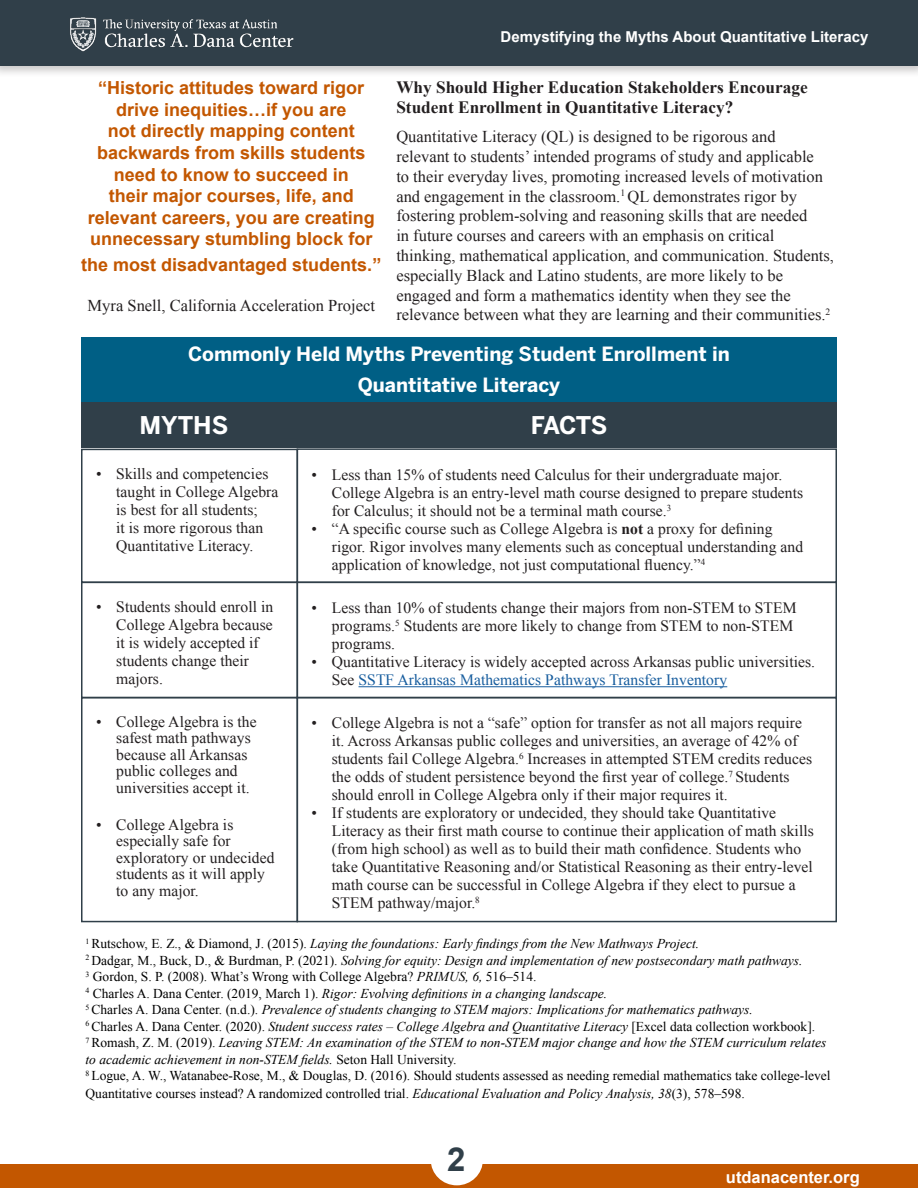
<style>
.page{position:relative;width:918px;height:1188px;background:#fff}
.page>*{position:absolute;margin:0;border:0;box-sizing:border-box;transform-origin:0 0}
.t1{font:700 33px "Arial";color:#303f49}
.t2{font:700 24.3px "Benton Sans";letter-spacing:-.015em;color:#fff}
.t3{font:700 19.5px "Benton Sans";color:#fff}
.t4{font:700 18px/21.6px "Arial";color:#c35700;text-align:center}
.t5{font:700 17.25px/20.7px "Times New Roman";color:#231f20}
.t6{font:16.5px/19.8px "Times New Roman";color:#231f20}
.t7{font:700 16.5px "Arial";color:#fff}
.t8{font:15.75px/18px "Times New Roman";color:#231f20}
.t9{font:700 15px "Arial";color:#fff}
.t10{font:italic 13.5px/16.5px "Times New Roman";color:#000}
.t11{font:13.5px/18px "Times New Roman";color:#000}
.s1{font-weight:700}
.s2{color:#175d9e}
.s3{font-style:normal}
.s4{font-style:italic}
</style>
<div class="page">
<div style="left:0;top:0;width:918px;height:79px;background:#231f20;opacity:.25"></div>
<div style="left:0;top:0;width:918px;height:66px;background:#303f49"></div>
<div style="left:0;top:1164px;width:918px;height:24px;background:#c35700"></div>
<div style="left:431px;top:1134px;width:52px;height:51px;background:#fff;border-radius:50%"></div>
<div style="left:81px;top:337px;width:756px;height:66px;background:#005f85"></div>
<div style="left:81px;top:403px;width:292px;height:45px;background:#303f49"></div>
<div style="left:298px;top:403px;width:539px;height:45px;background:#303f49"></div>
<div style="left:81px;top:449px;width:217px;height:134px;border:2px solid #303f49"></div>
<div style="left:81px;top:582px;width:217px;height:116px;border:2px solid #303f49"></div>
<div style="left:81px;top:697px;width:217px;height:225px;border:2px solid #303f49"></div>
<div style="left:297px;top:448px;width:540px;height:135px;border:2px solid #303f49"></div>
<hr style="left:359px;top:686px;width:368px;height:1px;background:#175d9e">
<div style="left:297px;top:582px;width:540px;height:116px;border:2px solid #303f49"></div>
<div style="left:297px;top:697px;width:540px;height:225px;border:2px solid #303f49"></div>
<img style="left:70px;top:17px;width:224px;height:35px">
<p class="t9" style="left:501px;top:27px;width:369px">Demystifying the Myths About Quantitative Literacy</p>
<p class="t5" style="left:396px;top:76px;width:413px">Why Should Higher Education Stakeholders Encourage<br>Student Enrollment in Quantitative Literacy?</p>
<p class="t6" style="left:396px;top:127px;width:439px">Quantitative Literacy (QL) is designed to be rigorous and<br>relevant to students’ intended programs of study and applicable<br>to their everyday lives, promoting increased levels of motivation and engagement in the classroom.<sup>1</sup> QL demonstrates rigor by fostering problem-solving and reasoning skills that are needed<br>in future courses and careers with an emphasis on critical thinking, mathematical application, and communication. Students, especially Black and Latino students, are more likely to be engaged and form a mathematics identity when they see the relevance between what they are learning and their communities.<sup>2</sup></p>
<p class="t3" style="left:188px;top:343px;width:543px">Commonly Held Myths Preventing Student Enrollment in</p>
<p class="t3" style="left:358px;top:373px;width:204px">Quantitative Literacy</p>
<p class="t2" style="left:139px;top:411px;width:90px">MYTHS</p>
<p class="t2" style="left:531px;top:411px;width:78px">FACTS</p>
<p class="t8" style="left:116px;top:465px;width:164px;text-indent:-20px">• Skills and competencies taught in College Algebra is best for all students;<br>it is more rigorous than<br>Quantitative Literacy.</p>
<p class="t4" style="left:88px;top:78px;width:289px">“Historic attitudes toward rigor drive inequities…if you are<br>not directly mapping content backwards from skills students need to know to succeed in<br>their major courses, life, and relevant careers, you are creating unnecessary stumbling block for</p>
<p class="t4" style="left:81px;top:254px;width:302px">the most disadvantaged students.”</p>
<p class="t6" style="left:88px;top:295px;width:289px">Myra Snell, California Acceleration Project</p>
<p class="t8" style="left:332px;top:465px;width:473px;text-indent:-20px">• Less than 15% of students need Calculus for their undergraduate major.<br>College Algebra is an entry-level math course designed to prepare students for Calculus; it should not be a terminal math course.<sup>3</sup></p>
<p class="t8" style="left:332px;top:519px;width:473px;text-indent:-20px">• “A specific course such as College Algebra is <span class="s1">not</span> a proxy for defining rigor. Rigor involves many elements such as conceptual understanding and application of knowledge, not just computational fluency.”<sup>4</sup></p>
<p class="t8" style="left:332px;top:599px;width:467px;text-indent:-20px">• Less than 10% of students change their majors from non-STEM to STEM programs.<sup>5</sup> Students are more likely to change from STEM to non-STEM programs.</p>
<p class="t8" style="left:332px;top:653px;width:485px;text-indent:-20px">• Quantitative Literacy is widely accepted across Arkansas public universities.<br>See <span class="s2">SSTF Arkansas Mathematics Pathways Transfer Inventory</span></p>
<p class="t8" style="left:332px;top:714px;width:482px;text-indent:-20px">• College Algebra is not a “safe” option for transfer as not all majors require it. Across Arkansas public colleges and universities, an average of 42% of students fail College Algebra.<sup>6</sup> Increases in attempted STEM credits reduces the odds of student persistence beyond the first year of college.<sup>7</sup> Students should enroll in College Algebra only if their major requires it.</p>
<p class="t8" style="left:332px;top:804px;width:484px;text-indent:-20px">• If students are exploratory or undecided, they should take Quantitative Literacy as their first math course to continue their application of math skills (from high school) as well as to build their math confidence. Students who take Quantitative Reasoning and/or Statistical Reasoning as their entry-level math course can be successful in College Algebra if they elect to pursue a STEM pathway/major.<sup>8</sup></p>
<p class="t10" style="left:86px;top:935px;width:615px"><sup>1</sup> <span class="s3">Rutschow, E. Z., &amp; Diamond, J. (2015).</span> Laying the foundations: Early findings from the New Mathways Project.</p>
<p class="t10" style="left:86px;top:952px;width:719px"><sup>2</sup> <span class="s3">Dadgar, M., Buck, D., &amp; Burdman, P. (2021).</span> Solving for equity: Design and implementation of new postsecondary math pathways.</p>
<p class="t11" style="left:86px;top:968px;width:452px"><sup>3</sup> Gordon, S. P. (2008). What’s Wrong with College Algebra? <span class="s4">PRIMUS, 6,</span> 516–514.</p>
<p class="t10" style="left:86px;top:985px;width:523px"><sup>4</sup> <span class="s3">Charles A. Dana Center. (2019, March 1).</span> Rigor: Evolving definitions in a changing landscape.</p>
<p class="t10" style="left:86px;top:1001px;width:669px"><sup>5</sup> <span class="s3">Charles A. Dana Center. (n.d.).</span> Prevalence of students changing to STEM majors: Implications for mathematics pathways.</p>
<p class="t11" style="left:86px;top:1017px;width:731px"><sup>6</sup> Charles A. Dana Center. (2020). <span class="s4">Student success rates – College Algebra and Quantitative Literacy</span> [Excel data collection workbook].</p>
<p class="t10" style="left:86px;top:1034px;width:742px"><sup>7</sup> <span class="s3">Romash, Z. M. (2019).</span> Leaving STEM: An examination of the STEM to non-STEM major change and how the STEM curriculum relates to academic achievement in non-STEM fields. <span class="s3">Seton Hall University.</span></p>
<p class="t11" style="left:86px;top:1067px;width:747px"><sup>8</sup> Logue, A. W., Watanabee-Rose, M., &amp; Douglas, D. (2016). Should students assessed as needing remedial mathematics take college-level<br>Quantitative courses instead? A randomized controlled trial. <span class="s4">Educational Evaluation and Policy Analysis, 38</span>(3), 578–598.</p>
<p class="t8" style="left:116px;top:597px;width:159px;text-indent:-20px">• Students should enroll in<br>College Algebra because it is widely accepted if students change their majors.</p>
<p class="t8" style="left:116px;top:713px;width:142px;line-height:16.5px;text-indent:-20px">• College Algebra is the safest math pathways because all Arkansas public colleges and universities accept it.</p>
<p class="t8" style="left:116px;top:816px;width:160px;line-height:16.5px;text-indent:-20px">• College Algebra is especially safe for exploratory or undecided students as it will apply to any major.</p>
<h1 class="t1" style="left:447px;top:1138px;width:20px">2</h1>
<p class="t7" style="left:726px;top:1166px;width:135px">utdanacenter.org</p>
</div>
